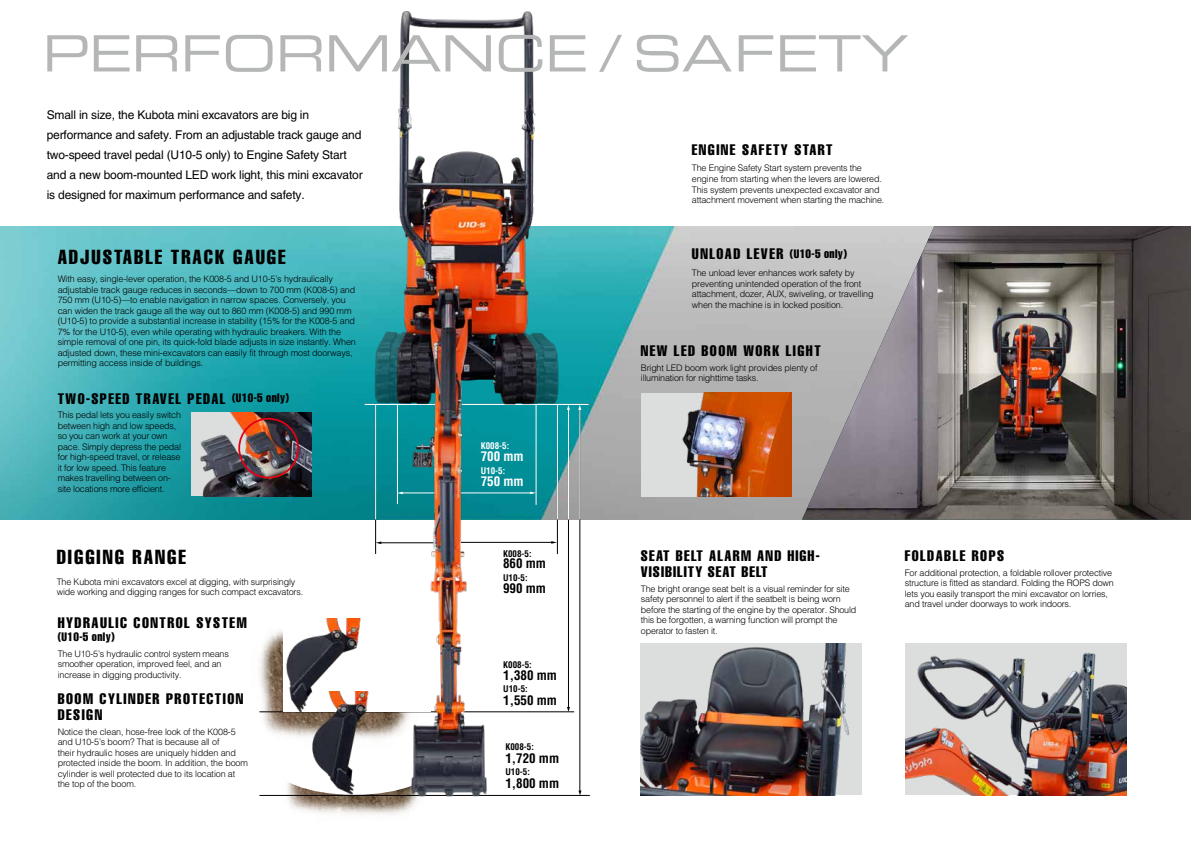
<style>
.page{position:relative;width:1191px;height:842px;background:#fff}
.page>*{position:absolute;margin:0;border:0;box-sizing:border-box;transform-origin:0 0}
.t1{font:50px "Eurostile Extended Two";letter-spacing:-.01em;color:#b5b6b6}
.t2{font:extra-condensed 20px "Helvetica";letter-spacing:.1em;color:#000}
.t3{font:extra-condensed 15px/16px "Helvetica";letter-spacing:.1em;color:#000}
.t4{font:extra-condensed 15px/16px "Helvetica";letter-spacing:.07em;color:#000}
.t5{font:700 condensed 13px "Helvetica";color:#000}
.t6{font:700 condensed 13px "Helvetica";color:#fff}
.t7{font:12px/20px "Helvetica";letter-spacing:-.015em;color:#000}
.t8{font:extra-condensed 12px "Helvetica";letter-spacing:.03em;color:#000}
.t9{font:300 9px/10.5px "Helvetica";letter-spacing:-.02em;color:#000}
.t10{font:700 condensed 9px "Helvetica";color:#000}
.t11{font:700 condensed 9px "Helvetica";color:#fff}
.s1{font-size:12px}
</style>
<div class="page">
<img style="left:0;top:226px;width:802px;height:293px">
<img style="left:802px;top:226px;width:389px;height:293px">
<img style="left:641px;top:393px;width:150px;height:103px">
<img style="left:191px;top:412px;width:120px;height:84px">
<div style="left:238px;top:418px;width:61px;height:60px;border:2px solid #e60012;border-radius:50%"></div>
<img style="left:905px;top:643px;width:221px;height:152px">
<div style="left:641px;top:643px;width:221px;height:152px;background:#dcdddd"></div>
<img style="left:641px;top:643px;width:208px;height:152px">
<img style="left:276px;top:782px;width:139px;height:33px">
<div style="left:273px;top:733px;width:163px;height:62px;background:#fff;border-radius:50%"></div>
<img style="left:259px;top:631px;width:42px;height:106px">
<hr style="left:259px;top:711px;width:187px;height:1px;background:#000">
<img style="left:283px;top:618px;width:83px;height:94px">
<img style="left:301px;top:692px;width:69px;height:103px">
<hr style="left:568px;top:407px;width:1px;height:301px;background:#000">
<hr style="left:579px;top:408px;width:1px;height:383px;background:#000">
<svg style="left:578px;top:405px;width:3px;height:5px"></svg>
<svg style="left:567px;top:405px;width:3px;height:5px"></svg>
<hr style="left:259px;top:795px;width:331px;height:1px;background:#000">
<svg style="left:578px;top:790px;width:3px;height:5px"></svg>
<hr style="left:461px;top:404px;width:127px;height:1px;background:#fff">
<hr style="left:364px;top:404px;width:71px;height:1px;background:#fff">
<hr style="left:568px;top:408px;width:1px;height:111px;background:#fff">
<hr style="left:579px;top:408px;width:1px;height:111px;background:#fff">
<img style="left:370px;top:10px;width:194px;height:793px">
<hr style="left:464px;top:711px;width:110px;height:1px;background:#000">
<h1 class="t1" style="left:43px;top:19px;width:868px">PERFORMANCE / SAFETY</h1>
<p class="t7" style="left:47px;top:105px;width:317px">Small in size, the Kubota mini excavators are big in performance and safety. From an adjustable track gauge and two-speed travel pedal (U10-5 only) to Engine Safety Start and a new boom-mounted LED work light, this mini excavator is designed for maximum performance and safety.</p>
<h2 class="t2" style="left:58px;top:244px;width:229px">ADJUSTABLE TRACK GAUGE</h2>
<p class="t9" style="left:58px;top:274px;width:300px">With easy, single-lever operation, the K008-5 and U10-5’s hydraulically adjustable track gauge reduces in seconds—down to 700 mm (K008-5) and 750 mm (U10-5)—to enable navigation in narrow spaces. Conversely, you can widen the track gauge all the way out to 860 mm (K008-5) and 990 mm (U10-5) to provide a substantial increase in stability (15% for the K008-5 and 7% for the U10-5), even while operating with hydraulic breakers. With the simple removal of one pin, its quick-fold blade adjusts in size instantly. When adjusted down, these mini-excavators can easily fit through most doorways, permitting access inside of buildings.</p>
<h3 class="t3" style="left:58px;top:390px;width:233px">TWO-SPEED TRAVEL PEDAL <span class="s1">(U10-5 only)</span></h3>
<p class="t9" style="left:58px;top:410px;width:125px">This pedal lets you easily switch between high and low speeds, so you can work at your own pace. Simply depress the pedal for high-speed travel, or release it for low speed. This feature makes travelling between on&shy;site locations more efficient.</p>
<h2 class="t2" style="left:57px;top:544px;width:131px">DIGGING RANGE</h2>
<p class="t9" style="left:57px;top:576px;width:248px">The Kubota mini excavators excel at digging, with surprisingly wide working and digging ranges for such compact excavators.</p>
<h3 class="t3" style="left:58px;top:615px;width:190px">HYDRAULIC CONTROL SYSTEM</h3>
<h3 class="t8" style="left:58px;top:629px;width:59px">(U10-5 only)</h3>
<p class="t9" style="left:58px;top:648px;width:173px">The U10-5’s hydraulic control system means smoother operation, improved feel, and an increase in digging productivity.</p>
<h3 class="t3" style="left:58px;top:690px;width:187px">BOOM CYLINDER PROTECTION<br>DESIGN</h3>
<p class="t9" style="left:58px;top:726px;width:192px">Notice the clean, hose-free look of the K008-5 and U10-5’s boom? That is because all of<br>their hydraulic hoses are uniquely hidden and protected inside the boom. In addition, the boom cylinder is well protected due to its location at the top of the boom.</p>
<p class="t11" style="left:481px;top:440px;width:30px">K008-5:</p>
<h3 class="t6" style="left:481px;top:448px;width:44px">700 mm</h3>
<p class="t11" style="left:481px;top:465px;width:26px">U10-5:</p>
<h3 class="t6" style="left:481px;top:473px;width:44px">750 mm</h3>
<p class="t10" style="left:503px;top:548px;width:30px">K008-5:</p>
<h3 class="t5" style="left:503px;top:555px;width:44px">860 mm</h3>
<p class="t10" style="left:503px;top:572px;width:26px">U10-5:</p>
<h3 class="t5" style="left:503px;top:580px;width:44px">990 mm</h3>
<p class="t10" style="left:503px;top:659px;width:30px">K008-5:</p>
<h3 class="t5" style="left:503px;top:667px;width:55px">1,380 mm</h3>
<p class="t10" style="left:503px;top:683px;width:26px">U10-5:</p>
<h3 class="t5" style="left:503px;top:692px;width:55px">1,550 mm</h3>
<p class="t10" style="left:505px;top:741px;width:30px">K008-5:</p>
<h3 class="t5" style="left:505px;top:750px;width:55px">1,720 mm</h3>
<p class="t10" style="left:505px;top:766px;width:26px">U10-5:</p>
<h3 class="t5" style="left:505px;top:775px;width:55px">1,800 mm</h3>
<h3 class="t3" style="left:692px;top:141px;width:142px">ENGINE SAFETY START</h3>
<p class="t9" style="left:692px;top:163px;width:194px">The Engine Safety Start system prevents the engine from starting when the levers are lowered.<br>This system prevents unexpected excavator and attachment movement when starting the machine.</p>
<h3 class="t3" style="left:692px;top:246px;width:156px">UNLOAD LEVER <span class="s1">(U10-5 only)</span></h3>
<p class="t9" style="left:692px;top:268px;width:183px">The unload lever enhances work safety by preventing unintended operation of the front attachment, dozer, AUX, swiveling, or travelling when the machine is in locked position.</p>
<h3 class="t3" style="left:641px;top:342px;width:181px">NEW LED BOOM WORK LIGHT</h3>
<p class="t9" style="left:641px;top:362px;width:178px">Bright LED boom work light provides plenty of illumination for nighttime tasks.</p>
<h3 class="t4" style="left:641px;top:547px;width:180px">SEAT BELT ALARM AND HIGH-<br>VISIBILITY SEAT BELT</h3>
<p class="t9" style="left:641px;top:583px;width:217px">The bright orange seat belt is a visual reminder for site safety personnel to alert if the seatbelt is being worn before the starting of the engine by the operator. Should this be forgotten, a warning function will prompt the operator to fasten it.</p>
<h3 class="t3" style="left:904px;top:547px;width:101px">FOLDABLE ROPS</h3>
<p class="t9" style="left:904px;top:567px;width:211px">For additional protection, a foldable rollover protective structure is fitted as standard. Folding the ROPS down lets you easily transport the mini excavator on lorries, and travel under doorways to work indoors.</p>
</div>
